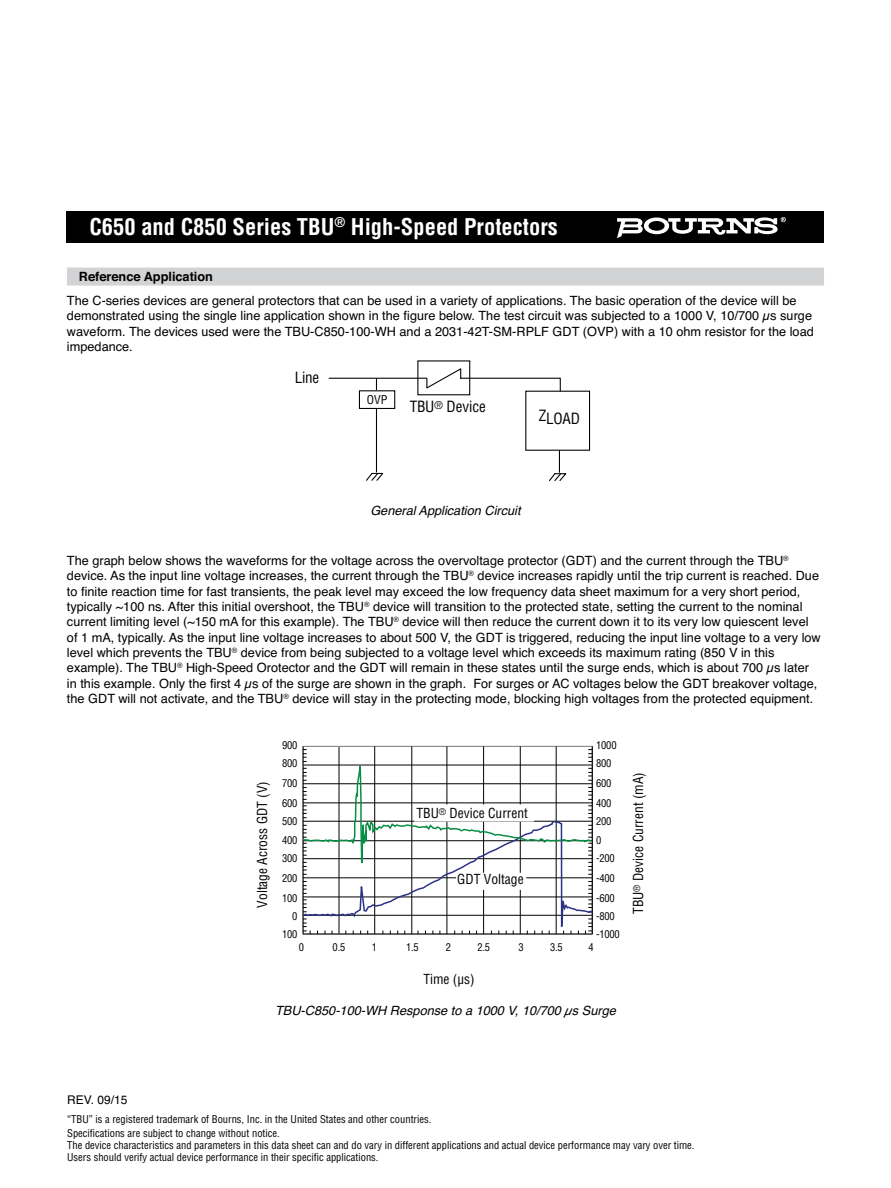
<style>
.page{position:relative;width:891px;height:1188px;background:#fff}
.page>*{position:absolute;margin:0;border:0;box-sizing:border-box;transform-origin:0 0}
.t1{font:700 condensed 22.5px "Helvetica";color:#fff}
.t2{font:condensed 15.15px "Helvetica";letter-spacing:-.015em;color:#010202}
.t3{font:condensed 13.5px "Helvetica";color:#010202}
.t4{font:12.75px/15.3px "Helvetica";color:#000}
.t5{font:italic 12.75px "Helvetica";color:#000}
.t6{font:700 12.75px "Helvetica";color:#000}
.t7{font:12px "Helvetica";color:#000}
.t8{font:condensed 11.85px "Helvetica";color:#010202}
.t9{font:condensed 10.5px/12px "Helvetica";color:#000}
.t10{font:condensed 10.5px/19.6px "Helvetica";letter-spacing:-.02em;color:#010202}
</style>
<div class="page">
<div style="left:67px;top:212px;width:757px;height:31px;background:#000"></div>
<div style="left:67px;top:268px;width:757px;height:18px;background:#d1d3d4"></div>
<svg style="left:617px;top:217px;width:169px;height:21px"></svg>
<svg style="left:426px;top:367px;width:135px;height:25px"></svg>
<svg style="left:549px;top:451px;width:18px;height:30px"></svg>
<hr style="left:376px;top:379px;width:1px;height:93px;background:#010202">
<svg style="left:366px;top:472px;width:18px;height:9px"></svg>
<hr style="left:329px;top:378px;width:98px;height:1px;background:#010202">
<div style="left:360px;top:391px;width:36px;height:17px;background:#fff"></div>
<div style="left:359px;top:390px;width:36px;height:19px;border:1px solid #010202"></div>
<hr style="left:303px;top:765px;width:289px;height:1px;background:#010202">
<hr style="left:339px;top:746px;width:1px;height:188px;background:#010202">
<hr style="left:303px;top:746px;width:289px;height:1px;background:#929292">
<hr style="left:303px;top:746px;width:1px;height:188px;background:#010202">
<hr style="left:592px;top:746px;width:1px;height:188px;background:#010202">
<hr style="left:374px;top:746px;width:1px;height:188px;background:#010202">
<hr style="left:412px;top:746px;width:1px;height:188px;background:#010202">
<hr style="left:447px;top:746px;width:1px;height:188px;background:#010202">
<hr style="left:483px;top:746px;width:1px;height:188px;background:#010202">
<hr style="left:520px;top:746px;width:1px;height:188px;background:#010202">
<hr style="left:556px;top:746px;width:1px;height:188px;background:#010202">
<hr style="left:303px;top:784px;width:289px;height:1px;background:#010202">
<hr style="left:303px;top:803px;width:289px;height:1px;background:#010202">
<svg style="left:588px;top:749px;width:4px;height:13px"></svg>
<svg style="left:588px;top:768px;width:4px;height:13px"></svg>
<svg style="left:588px;top:787px;width:4px;height:13px"></svg>
<svg style="left:588px;top:806px;width:4px;height:12px"></svg>
<svg style="left:464px;top:821px;width:129px;height:114px"></svg>
<svg style="left:302px;top:748px;width:162px;height:187px"></svg>
<svg style="left:460px;top:825px;width:133px;height:31px"></svg>
<div style="left:457px;top:873px;width:68px;height:16px;background:#fff"></div>
<div style="left:415px;top:805px;width:118px;height:16px;background:#fff"></div>
<div style="left:414px;top:804px;width:120px;height:18px;border:2px solid #fff"></div>
<h1 class="t1" style="left:89px;top:218px;width:470px">C650 and C850 Series TBU<sup>®</sup> High-Speed Protectors</h1>
<p class="t6" style="left:79px;top:272px;width:136px">Reference Application</p>
<p class="t4" style="left:67px;top:294px;width:748px">The C-series devices are general protectors that can be used in a variety of applications. The basic operation of the device will be demonstrated using the single line application shown in the figure below. The test circuit was subjected to a 1000 V, 10/700 µs surge waveform. The devices used were the TBU-C850-100-WH and a 2031-42T-SM-RPLF GDT (OVP) with a 10 ohm resistor for the load impedance.</p>
<p class="t2" style="left:295px;top:372px;width:26px">Line</p>
<p class="t8" style="left:367px;top:395px;width:22px">OVP</p>
<p class="t2" style="left:410px;top:401px;width:78px">TBU<sup>®</sup> Device</p>
<p class="t2" style="left:539px;top:412px;width:43px">ZLOAD</p>
<p class="t5" style="left:370px;top:506px;width:152px">General Application Circuit</p>
<p class="t4" style="left:67px;top:554px;width:755px">The graph below shows the waveforms for the voltage across the overvoltage protector (GDT) and the current through the TBU<sup>® </sup>device. As the input line voltage increases, the current through the TBU<sup>®</sup> device increases rapidly until the trip current is reached. Due to finite reaction time for fast transients, the peak level may exceed the low frequency data sheet maximum for a very short period, typically ~100 ns. After this initial overshoot, the TBU<sup>®</sup> device will transition to the protected state, setting the current to the nominal current limiting level (~150 mA for this example). The TBU<sup>®</sup> device will then reduce the current down it to its very low quiescent level of 1 mA, typically. As the input line voltage increases to about 500 V, the GDT is triggered, reducing the input line voltage to a very low level which prevents the TBU<sup>®</sup> device from being subjected to a voltage level which exceeds its maximum rating (850 V in this example). The TBU<sup>®</sup> High-Speed Orotector and the GDT will remain in these states until the surge ends, which is about 700 µs later in this example. Only the first 4 µs of the surge are shown in the graph. For surges or AC voltages below the GDT breakover voltage, the GDT will not activate, and the TBU<sup>®</sup> device will stay in the protecting mode, blocking high voltages from the protected equipment.</p>
<p class="t10" style="left:282px;top:737px;width:17px;line-height:18.3px">900<br>800</p>
<p class="t10" style="left:282px;top:774px;width:17px">700<br>600</p>
<p class="t10" style="left:282px;top:813px;width:17px;line-height:18.8px;text-align:justify">500<br>400<br>300</p>
<p class="t10" style="left:282px;top:869px;width:17px">200<br>100</p>
<p class="t10" style="left:282px;top:908px;width:17px;line-height:17.7px;text-align:right">0<br>100</p>
<p class="t10" style="left:596px;top:737px;width:22px;line-height:18.3px">1000<br>800</p>
<p class="t10" style="left:596px;top:774px;width:17px">600<br>400</p>
<p class="t10" style="left:596px;top:813px;width:20px;line-height:18.8px">200<br>0 -200</p>
<p class="t10" style="left:596px;top:869px;width:20px">-400 -600</p>
<p class="t10" style="left:596px;top:908px;width:25px;line-height:17.7px">-800 -1000</p>
<p class="t3" style="left:257px;top:908px;width:128px;rotate:-90deg">Voltage Across GDT (V)</p>
<p class="t3" style="left:633px;top:914px;width:143px;rotate:-90deg">TBU<sup>®</sup> Device Current (mA)</p>
<p class="t3" style="left:416px;top:808px;width:113px">TBU<sup>®</sup> Device Current</p>
<p class="t3" style="left:457px;top:874px;width:68px">GDT Voltage</p>
<p class="t10" style="left:299px;top:939px;width:7px">0</p>
<p class="t10" style="left:333px;top:939px;width:14px">0.5</p>
<p class="t10" style="left:372px;top:939px;width:7px">1</p>
<p class="t10" style="left:406px;top:939px;width:14px">1.5</p>
<p class="t10" style="left:446px;top:939px;width:7px">2</p>
<p class="t10" style="left:477px;top:939px;width:14px">2.5</p>
<p class="t10" style="left:518px;top:939px;width:7px">3</p>
<p class="t10" style="left:550px;top:939px;width:14px">3.5</p>
<p class="t10" style="left:588px;top:939px;width:7px">4</p>
<p class="t3" style="left:423px;top:974px;width:53px">Time (µs)</p>
<p class="t7" style="left:67px;top:1095px;width:62px">REV. 09/15</p>
<p class="t5" style="left:275px;top:1005px;width:342px">TBU-C850-100-WH Response to a 1000 V, 10/700 µs Surge</p>
<p class="t9" style="left:67px;top:1115px;width:366px">“TBU” is a registered trademark of Bourns, Inc. in the United States and other countries.</p>
<p class="t9" style="left:67px;top:1128px;width:629px">Specifications are subject to change without notice.<br>The device characteristics and parameters in this data sheet can and do vary in different applications and actual device performance may vary over time.<br>Users should verify actual device performance in their specific applications.</p>
</div>
